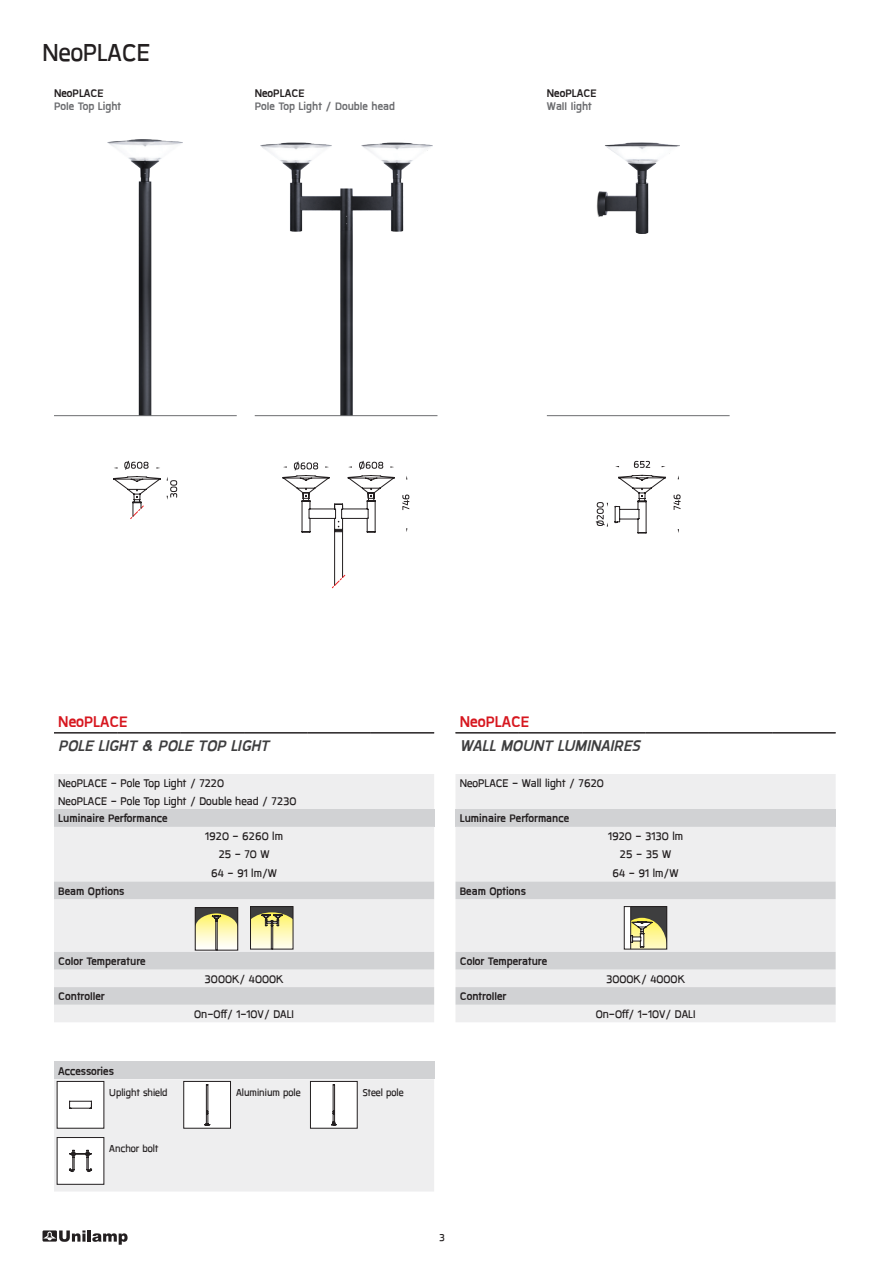
<style>
.page{position:relative;width:893px;height:1263px;background:#fff}
.page>*{position:absolute;margin:0;border:0;box-sizing:border-box;transform-origin:0 0}
.t1{font:33px "Unilamp New";color:#231f20}
.t2{font:italic 700 21px "Unilamp New";color:#3e3e3f}
.t3{font:700 21px "Unilamp New";color:#d7171f}
.t4{font:15px/18.3px "Unilamp New";color:#231f20;text-align:center}
.t5{font:700 15px "Unilamp New";color:#231f20}
.t6{font:700 15px "Unilamp New";color:#6c6d70}
.t7{font:13.65px "Unilamp New";color:#231f20}
.t8{font:13.5px "Unilamp New";color:#231f20}
</style>
<div class="page">
<svg style="left:43px;top:1230px;width:14px;height:11px"></svg>
<svg style="left:47px;top:1231px;width:5px;height:9px"></svg>
<svg style="left:47px;top:1232px;width:6px;height:5px"></svg>
<svg style="left:59px;top:1230px;width:69px;height:15px"></svg>
<img style="left:260px;top:142px;width:172px;height:273px">
<img style="left:597px;top:142px;width:83px;height:92px">
<hr style="left:547px;top:415px;width:183px;height:1px;background:#6c6d70">
<img style="left:107px;top:139px;width:76px;height:276px">
<hr style="left:54px;top:415px;width:183px;height:1px;background:#6c6d70">
<hr style="left:255px;top:415px;width:182px;height:1px;background:#6c6d70">
<svg style="left:167px;top:477px;width:10px;height:23px"></svg>
<svg style="left:124px;top:461px;width:25px;height:9px"></svg>
<svg style="left:113px;top:476px;width:48px;height:43px"></svg>
<hr style="left:334px;top:532px;width:1px;height:53px;background:#231f20">
<hr style="left:342px;top:532px;width:1px;height:45px;background:#231f20">
<svg style="left:332px;top:575px;width:13px;height:13px"></svg>
<svg style="left:402px;top:495px;width:7px;height:15px"></svg>
<svg style="left:283px;top:461px;width:111px;height:71px"></svg>
<svg style="left:674px;top:494px;width:7px;height:16px"></svg>
<svg style="left:596px;top:502px;width:12px;height:24px"></svg>
<svg style="left:634px;top:461px;width:16px;height:7px"></svg>
<svg style="left:615px;top:475px;width:51px;height:58px"></svg>
<div style="left:54px;top:1062px;width:380px;height:17px;background:#d1d2d4"></div>
<div style="left:54px;top:774px;width:380px;height:35px;background:#eeeeef"></div>
<div style="left:54px;top:809px;width:380px;height:18px;background:#d1d2d4"></div>
<div style="left:54px;top:827px;width:380px;height:195px;background:#eeeeef"></div>
<svg style="left:54px;top:881px;width:380px;height:124px;background:#e0e0e2"></svg>
<hr style="left:54px;top:732px;width:63px;height:1px;background:#231f20">
<hr style="left:54px;top:733px;width:63px;height:1px;background:#231f20">
<hr style="left:117px;top:732px;width:64px;height:1px;background:#231f20">
<hr style="left:117px;top:733px;width:64px;height:1px;background:#231f20">
<hr style="left:181px;top:732px;width:63px;height:1px;background:#231f20">
<hr style="left:181px;top:733px;width:63px;height:1px;background:#231f20">
<hr style="left:244px;top:732px;width:63px;height:1px;background:#231f20">
<hr style="left:244px;top:733px;width:63px;height:1px;background:#231f20">
<hr style="left:307px;top:732px;width:64px;height:1px;background:#231f20">
<hr style="left:307px;top:733px;width:64px;height:1px;background:#231f20">
<hr style="left:371px;top:732px;width:63px;height:1px;background:#231f20">
<hr style="left:371px;top:733px;width:63px;height:1px;background:#231f20">
<div style="left:456px;top:774px;width:380px;height:35px;background:#eeeeef"></div>
<div style="left:455px;top:809px;width:381px;height:18px;background:#d1d2d4"></div>
<div style="left:456px;top:827px;width:380px;height:195px;background:#eeeeef"></div>
<svg style="left:455px;top:881px;width:381px;height:124px;background:#e1e1e2"></svg>
<hr style="left:455px;top:732px;width:64px;height:1px;background:#231f20">
<hr style="left:455px;top:733px;width:64px;height:1px;background:#231f20">
<hr style="left:519px;top:732px;width:63px;height:1px;background:#231f20">
<hr style="left:519px;top:733px;width:63px;height:1px;background:#231f20">
<hr style="left:582px;top:732px;width:64px;height:1px;background:#231f20">
<hr style="left:582px;top:733px;width:64px;height:1px;background:#231f20">
<hr style="left:646px;top:732px;width:63px;height:1px;background:#231f20">
<hr style="left:646px;top:733px;width:63px;height:1px;background:#231f20">
<hr style="left:709px;top:732px;width:63px;height:1px;background:#231f20">
<hr style="left:709px;top:733px;width:63px;height:1px;background:#231f20">
<hr style="left:772px;top:732px;width:64px;height:1px;background:#231f20">
<hr style="left:772px;top:733px;width:64px;height:1px;background:#231f20">
<div style="left:195px;top:908px;width:43px;height:42px;background:#3e3e3f"></div>
<div style="left:195px;top:907px;width:43px;height:43px;border:1px solid #231f20"></div>
<svg style="left:195px;top:913px;width:43px;height:37px;background:#d6d1a2"></svg>
<div style="left:250px;top:906px;width:43px;height:43px;background:#3e3e3f"></div>
<svg style="left:252px;top:912px;width:39px;height:35px"></svg>
<div style="left:250px;top:906px;width:43px;height:43px;border:1px solid #231f20"></div>
<div style="left:624px;top:906px;width:43px;height:43px;background:#3e3e3f"></div>
<div style="left:624px;top:906px;width:7px;height:43px;background:#fff"></div>
<div style="left:624px;top:906px;width:43px;height:43px;border:1px solid #231f20"></div>
<svg style="left:624px;top:918px;width:43px;height:31px"></svg>
<hr style="left:630px;top:906px;width:1px;height:43px;background:#231f20">
<svg style="left:54px;top:1079px;width:380px;height:112px"></svg>
<h1 class="t1" style="left:43px;top:34px;width:109px">NeoPLACE</h1>
<p class="t5" style="left:54px;top:84px;width:51px">NeoPLACE</p>
<p class="t6" style="left:54px;top:98px;width:69px">Pole Top Light</p>
<p class="t5" style="left:255px;top:84px;width:51px">NeoPLACE</p>
<p class="t6" style="left:255px;top:98px;width:142px">Pole Top Light / Double head</p>
<p class="t5" style="left:547px;top:84px;width:51px">NeoPLACE</p>
<p class="t6" style="left:547px;top:98px;width:46px">Wall light</p>
<h2 class="t3" style="left:58px;top:709px;width:71px">NeoPLACE</h2>
<h2 class="t2" style="left:58px;top:733px;width:212px">POLE LIGHT &amp; POLE TOP LIGHT</h2>
<p class="t4" style="left:58px;top:774px;width:240px;line-height:17.5px;text-align:left">NeoPLACE - Pole Top Light / 7220<br>NeoPLACE - Pole Top Light / Double head / 7230</p>
<p class="t5" style="left:58px;top:810px;width:111px">Luminaire Performance</p>
<p class="t4" style="left:205px;top:827px;width:79px">1920 - 6260 lm<br>25 - 70 W<br>64 - 91 lm/W</p>
<p class="t5" style="left:58px;top:882px;width:68px">Beam Options</p>
<h2 class="t3" style="left:460px;top:709px;width:71px">NeoPLACE</h2>
<h2 class="t2" style="left:460px;top:733px;width:182px">WALL MOUNT LUMINAIRES</h2>
<p class="t4" style="left:460px;top:774px;width:146px">NeoPLACE - Wall light / 7620</p>
<p class="t5" style="left:460px;top:810px;width:111px">Luminaire Performance</p>
<p class="t4" style="left:608px;top:827px;width:77px">1920 - 3130 lm<br>25 - 35 W<br>64 - 91 lm/W</p>
<p class="t5" style="left:460px;top:882px;width:68px">Beam Options</p>
<p class="t5" style="left:58px;top:953px;width:89px">Color Temperature</p>
<p class="t5" style="left:460px;top:953px;width:89px">Color Temperature</p>
<p class="t4" style="left:205px;top:970px;width:80px">3000K/ 4000K</p>
<p class="t4" style="left:606px;top:970px;width:80px">3000K/ 4000K</p>
<p class="t5" style="left:58px;top:988px;width:48px">Controller</p>
<p class="t5" style="left:460px;top:988px;width:48px">Controller</p>
<p class="t4" style="left:194px;top:1005px;width:101px">On-Off/ 1-10V/ DALI</p>
<p class="t4" style="left:596px;top:1005px;width:101px">On-Off/ 1-10V/ DALI</p>
<p class="t5" style="left:58px;top:1062px;width:57px">Accessories</p>
<p class="t8" style="left:109px;top:1085px;width:60px">Uplight shield</p>
<p class="t8" style="left:236px;top:1085px;width:66px">Aluminium pole</p>
<p class="t8" style="left:363px;top:1085px;width:42px">Steel pole</p>
<p class="t8" style="left:109px;top:1141px;width:51px">Anchor bolt</p>
<p class="t7" style="left:439px;top:1230px;width:7px">3</p>
</div>
